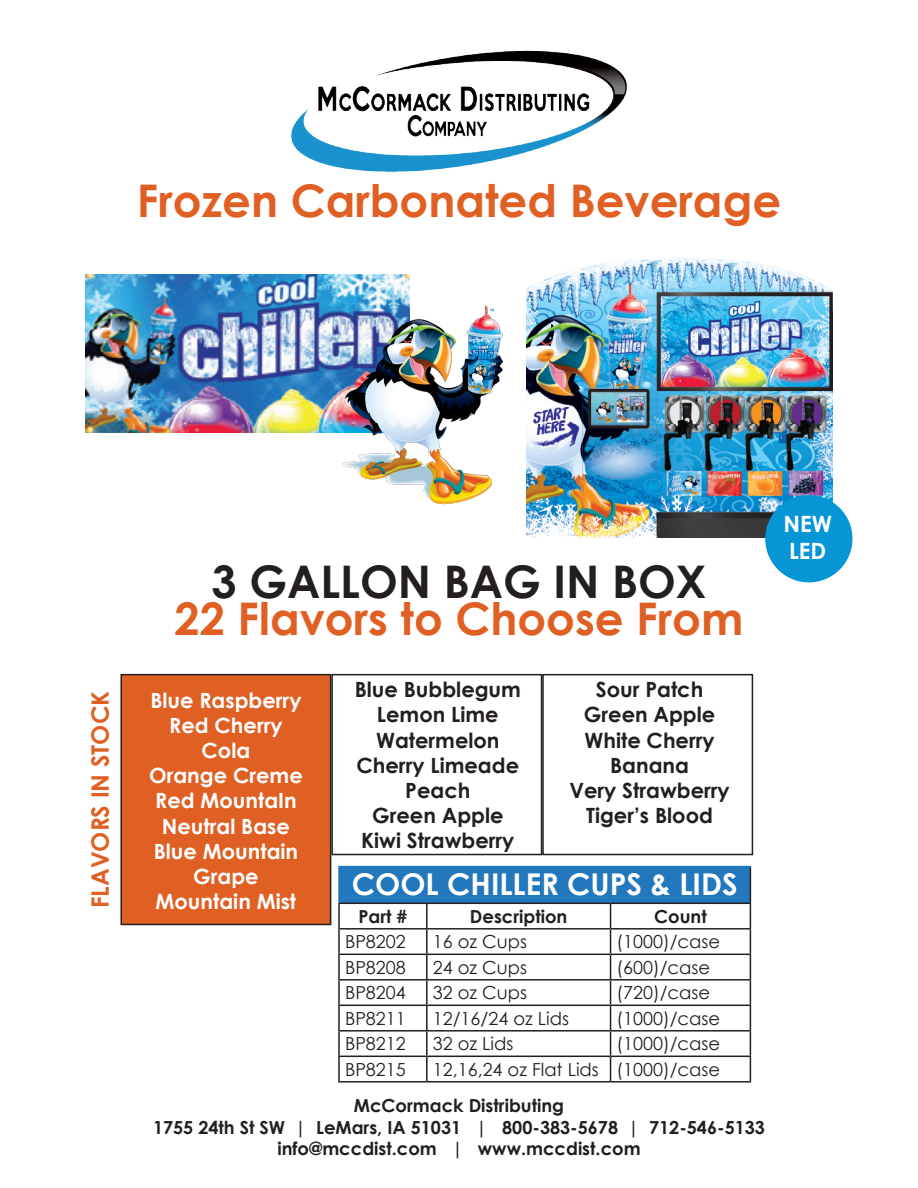
<style>
.page{position:relative;width:918px;height:1188px;background:#fff}
.page>*{position:absolute;margin:0;border:0;box-sizing:border-box;transform-origin:0 0}
.t1{font:700 45px "Century Gothic";color:#e05f22}
.t2{font:700 45px "Century Gothic";color:#231f20}
.t3{font:700 30px "Century Gothic";color:#fff}
.t4{font:700 24px "Century Gothic";color:#e05f22}
.t5{font:700 22.5px/27px "Century Gothic";color:#fff}
.t6{font:700 21px/25.2px "Century Gothic";color:#231f20;text-align:center}
.t7{font:700 21px "Century Gothic";color:#fff}
.t8{font:18px "Century Gothic";color:#231f20}
.t9{font:700 18px "Century Gothic";color:#231f20}
</style>
<div class="page">
<img style="left:291px;top:50px;width:336px;height:122px">
<img style="left:527px;top:258px;width:306px;height:280px">
<img style="left:85px;top:274px;width:324px;height:159px">
<img style="left:340px;top:302px;width:163px;height:203px">
<div style="left:765px;top:495px;width:87px;height:87px;background:#0696d5;border-radius:50%"></div>
<div style="left:339px;top:867px;width:411px;height:36px;background:#2277bd"></div>
<hr style="left:750px;top:867px;width:1px;height:36px;background:#231f20">
<hr style="left:338px;top:903px;width:89px;height:1px;background:#231f20">
<hr style="left:338px;top:904px;width:2px;height:24px;background:#231f20">
<hr style="left:427px;top:903px;width:184px;height:1px;background:#231f20">
<hr style="left:426px;top:904px;width:2px;height:24px;background:#231f20">
<hr style="left:611px;top:903px;width:140px;height:1px;background:#231f20">
<hr style="left:338px;top:928px;width:89px;height:2px;background:#231f20">
<hr style="left:338px;top:930px;width:2px;height:24px;background:#231f20">
<hr style="left:427px;top:928px;width:184px;height:2px;background:#231f20">
<hr style="left:426px;top:930px;width:2px;height:24px;background:#231f20">
<hr style="left:611px;top:928px;width:140px;height:2px;background:#231f20">
<hr style="left:338px;top:954px;width:89px;height:1px;background:#231f20">
<hr style="left:338px;top:955px;width:2px;height:24px;background:#231f20">
<hr style="left:427px;top:954px;width:184px;height:1px;background:#231f20">
<hr style="left:426px;top:955px;width:2px;height:24px;background:#231f20">
<hr style="left:611px;top:954px;width:140px;height:1px;background:#231f20">
<hr style="left:338px;top:979px;width:89px;height:2px;background:#231f20">
<hr style="left:338px;top:981px;width:2px;height:24px;background:#231f20">
<hr style="left:427px;top:979px;width:184px;height:2px;background:#231f20">
<hr style="left:426px;top:981px;width:2px;height:24px;background:#231f20">
<hr style="left:611px;top:979px;width:140px;height:2px;background:#231f20">
<hr style="left:338px;top:1005px;width:89px;height:1px;background:#231f20">
<hr style="left:338px;top:1006px;width:2px;height:24px;background:#231f20">
<hr style="left:427px;top:1005px;width:184px;height:1px;background:#231f20">
<hr style="left:426px;top:1006px;width:2px;height:24px;background:#231f20">
<hr style="left:611px;top:1005px;width:140px;height:1px;background:#231f20">
<hr style="left:338px;top:1030px;width:89px;height:2px;background:#231f20">
<hr style="left:338px;top:1032px;width:2px;height:24px;background:#231f20">
<hr style="left:427px;top:1030px;width:184px;height:2px;background:#231f20">
<hr style="left:426px;top:1032px;width:2px;height:24px;background:#231f20">
<hr style="left:611px;top:1030px;width:140px;height:2px;background:#231f20">
<hr style="left:338px;top:1056px;width:89px;height:1px;background:#231f20">
<hr style="left:338px;top:1057px;width:2px;height:24px;background:#231f20">
<hr style="left:427px;top:1056px;width:184px;height:1px;background:#231f20">
<hr style="left:426px;top:1057px;width:2px;height:24px;background:#231f20">
<hr style="left:611px;top:1056px;width:140px;height:1px;background:#231f20">
<svg style="left:610px;top:904px;width:1px;height:177px"></svg>
<svg style="left:750px;top:904px;width:1px;height:177px"></svg>
<hr style="left:338px;top:1081px;width:89px;height:2px;background:#231f20">
<hr style="left:427px;top:1081px;width:184px;height:2px;background:#231f20">
<hr style="left:611px;top:1081px;width:140px;height:2px;background:#231f20">
<hr style="left:338px;top:866px;width:89px;height:1px;background:#2277bd">
<hr style="left:338px;top:867px;width:2px;height:36px;background:#2277bd">
<hr style="left:427px;top:866px;width:184px;height:1px;background:#2277bd">
<hr style="left:611px;top:866px;width:140px;height:1px;background:#2277bd">
<div style="left:121px;top:675px;width:210px;height:249px;background:#e05f22"></div>
<div style="left:120px;top:674px;width:211px;height:251px;border:2px solid #231f20"></div>
<div style="left:331px;top:674px;width:211px;height:181px;border:2px solid #231f20"></div>
<div style="left:542px;top:674px;width:211px;height:181px;border:2px solid #231f20"></div>
<p class="t1" style="left:137px;top:167px;width:646px">Frozen Carbonated Beverage</p>
<p class="t4" style="left:82px;top:908px;width:219px;rotate:-90deg">FLAVORS IN STOCK</p>
<p class="t2" style="left:212px;top:547px;width:497px">3 GALLON BAG IN BOX</p>
<p class="t1" style="left:175px;top:585px;width:570px">22 Flavors to Choose From</p>
<p class="t7" style="left:150px;top:684px;width:153px">Blue Raspberry</p>
<p class="t7" style="left:169px;top:709px;width:115px">Red Cherry</p>
<p class="t7" style="left:202px;top:735px;width:50px">Cola</p>
<p class="t7" style="left:149px;top:760px;width:155px">Orange Creme</p>
<p class="t7" style="left:155px;top:785px;width:143px">Red MountaIn</p>
<p class="t7" style="left:162px;top:810px;width:130px">Neutral Base</p>
<p class="t7" style="left:154px;top:835px;width:146px">Blue Mountain</p>
<p class="t7" style="left:193px;top:861px;width:67px">Grape</p>
<p class="t7" style="left:156px;top:886px;width:142px">Mountain Mist</p>
<p class="t6" style="left:355px;top:676px;width:168px">Blue Bubblegum<br>Lemon Lime<br>Watermelon<br>Cherry Limeade<br>Peach<br>Green Apple<br>Kiwi Strawberry</p>
<p class="t6" style="left:569px;top:676px;width:162px">Sour Patch<br>Green Apple<br>White Cherry<br>Banana<br>Very Strawberry<br>Tiger’s Blood</p>
<p class="t3" style="left:352px;top:861px;width:387px">COOL CHILLER CUPS &amp; LIDS</p>
<p class="t9" style="left:358px;top:903px;width:50px">Part #</p>
<p class="t9" style="left:470px;top:903px;width:99px">Description</p>
<p class="t9" style="left:654px;top:903px;width:54px">Count</p>
<p class="t8" style="left:345px;top:929px;width:62px">BP8202</p>
<p class="t8" style="left:433px;top:929px;width:96px">16 oz Cups</p>
<p class="t8" style="left:617px;top:929px;width:105px">(1000)/case</p>
<p class="t8" style="left:345px;top:955px;width:62px">BP8208</p>
<p class="t8" style="left:433px;top:955px;width:96px">24 oz Cups</p>
<p class="t8" style="left:617px;top:955px;width:95px">(600)/case</p>
<p class="t8" style="left:345px;top:980px;width:62px">BP8204</p>
<p class="t8" style="left:433px;top:980px;width:96px">32 oz Cups</p>
<p class="t8" style="left:617px;top:980px;width:95px">(720)/case</p>
<p class="t8" style="left:345px;top:1006px;width:62px">BP8211</p>
<p class="t8" style="left:433px;top:1006px;width:138px">12/16/24 oz Lids</p>
<p class="t8" style="left:617px;top:1006px;width:105px">(1000)/case</p>
<p class="t8" style="left:345px;top:1031px;width:62px">BP8212</p>
<p class="t8" style="left:433px;top:1031px;width:82px">32 oz Lids</p>
<p class="t8" style="left:617px;top:1031px;width:105px">(1000)/case</p>
<p class="t8" style="left:345px;top:1057px;width:62px">BP8215</p>
<p class="t8" style="left:433px;top:1057px;width:168px">12,16,24 oz Flat Lids</p>
<p class="t8" style="left:617px;top:1057px;width:105px">(1000)/case</p>
<p class="t9" style="left:354px;top:1092px;width:212px">McCormack Distributing</p>
<p class="t9" style="left:153px;top:1113px;width:614px">1755 24th St SW | LeMars, IA 51031 | 800-383-5678 | 712-546-5133</p>
<p class="t9" style="left:277px;top:1135px;width:365px">info@mccdist.com | www.mccdist.com</p>
<p class="t5" style="left:783px;top:509px;width:50px">NEW<br>LED</p>
</div>
